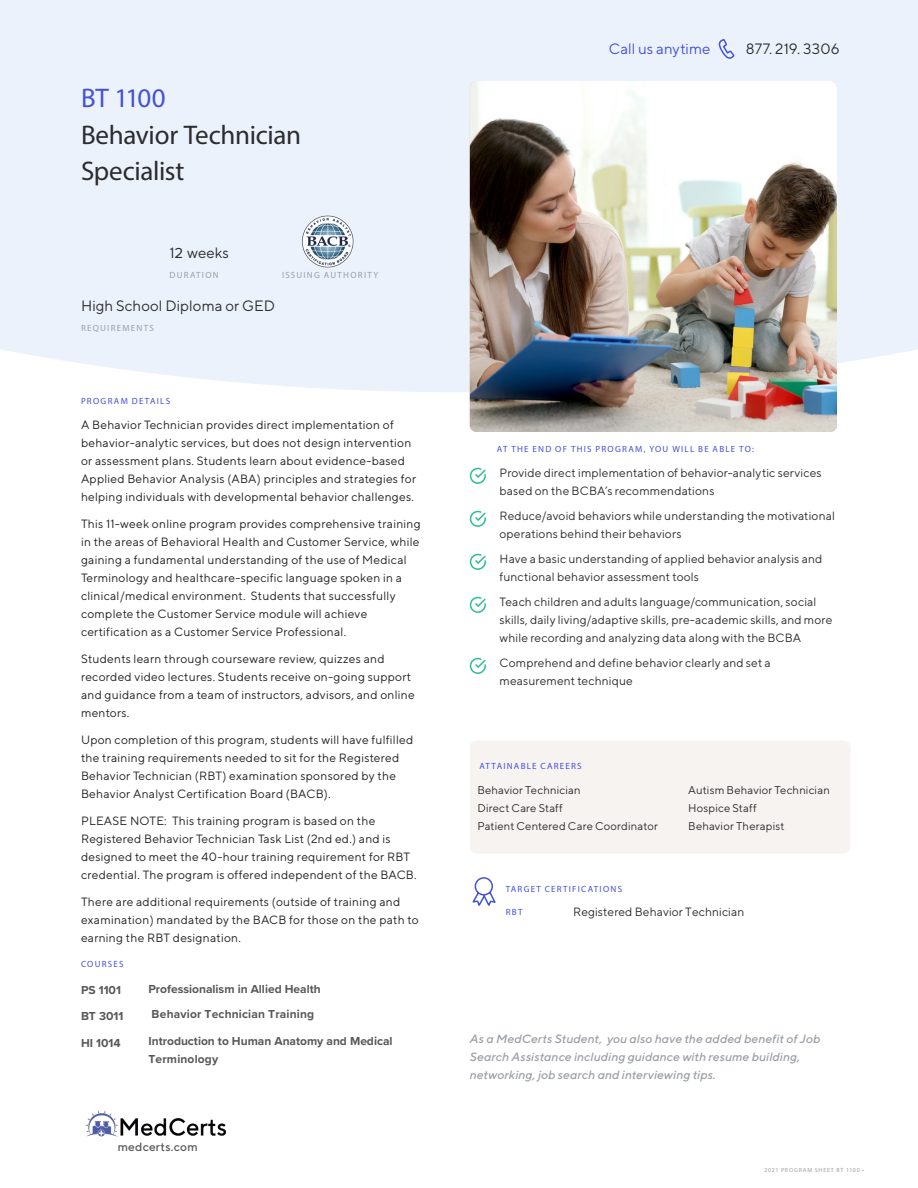
<style>
.page{position:relative;width:918px;height:1188px;background:#fff}
.page>*{position:absolute;margin:0;border:0;box-sizing:border-box;transform-origin:0 0}
.Title_Small_Carbon{font:27px/36px "Myriad Pro";letter-spacing:-.01em;color:#2b2c2e}
.Title_Small_Carbon-2{font:27px "Myriad Pro";letter-spacing:-.035em;color:#4351d8}
.Running_Text_Small{font:15px "TT Norms";letter-spacing:.005em;color:#2b2c2e}
.Running_Text_Small-2{font:15px "TT Norms";color:#4351d8}
.main_description{font:12px/18px "TT Norms";letter-spacing:.02em;color:#231f20}
.Running_Text_Extra_S{font:12px/18px "TT Norms";letter-spacing:.01em;color:#2b2c2e}
.Running_Text_Extra_S-2{font:italic 500 12px/18px "TT Norms";letter-spacing:.01em;color:#9b9fa5}
.Running_Text_Extra_S-3{font:700 12px/25.2px "Proxima Nova";color:#57585a}
.Running_Text_Extra_S-4{font:500 12px "TT Norms";letter-spacing:.015em;color:#57585a}
.Running_Text_Extra_S-5{font:11.25px "TT Norms";letter-spacing:.015em;color:#2a2b2d}
.Running_Text_Medium{font:9px "Myriad Pro";letter-spacing:.14em;color:#4351d8}
.Running_Text_Medium-2{font:9px "Myriad Pro";letter-spacing:.14em;color:#9b9fa5}
.Running_Text_Medium-3{font:6px "Myriad Pro";letter-spacing:.105em;color:#9b9fa5}
.s1{font-family:"Proxima Nova"}
</style>
<div class="page">
<div style="left:0;top:0;width:918px;height:392px;background:#ecf2fc"></div>
<svg style="left:469px;top:467px;width:17px;height:17px"></svg>
<svg style="left:469px;top:510px;width:17px;height:17px"></svg>
<svg style="left:469px;top:553px;width:17px;height:17px"></svg>
<svg style="left:469px;top:596px;width:17px;height:17px"></svg>
<svg style="left:469px;top:657px;width:17px;height:17px"></svg>
<img style="left:470px;top:81px;width:367px;height:351px">
<svg style="left:718px;top:38px;width:17px;height:22px"></svg>
<svg style="left:472px;top:877px;width:24px;height:29px"></svg>
<div style="left:470px;top:741px;width:381px;height:113px;background:#f7f3f1;border-radius:7px"></div>
<img style="left:298px;top:216px;width:62px;height:53px">
<img style="left:85px;top:1110px;width:141px;height:27px">
<p class="Title_Small_Carbon-2" style="left:81px;top:81px;width:86px">BT 1100</p>
<p class="Title_Small_Carbon" style="left:81px;top:116px;width:222px">Behavior Technician<br>Specialist</p>
<p class="Running_Text_Small" style="left:169px;top:243px;width:61px">1<span class="s1">2</span> weeks</p>
<p class="Running_Text_Medium-2" style="left:170px;top:269px;width:51px">DURATION</p>
<p class="Running_Text_Medium-2" style="left:282px;top:269px;width:98px">ISSUING AUTHORITY</p>
<p class="Running_Text_Small" style="left:81px;top:296px;width:195px">High School Diploma or GED</p>
<p class="Running_Text_Medium-2" style="left:81px;top:322px;width:74px">REQUIREMENTS</p>
<p class="Running_Text_Medium" style="left:81px;top:395px;width:91px">PROGRAM DETAILS</p>
<p class="main_description" style="left:81px;top:415px;width:337px">A Behavior Technician provides direct implementation of behavior-analytic services, but does not design intervention or assessment plans. Students learn about evidence-based Applied Behavior Analysis (ABA) principles and strategies for helping individuals with developmental behavior challenges.</p>
<p class="main_description" style="left:81px;top:514px;width:341px">This 11-week online program provides comprehensive training in the areas of Behavioral Health and Customer Service, while gaining a fundamental understanding of the use of Medical Terminology and healthcare-specific language spoken in a clinical/medical environment. Students that successfully complete the Customer Service module will achieve certification as a Customer Service Professional.</p>
<p class="main_description" style="left:81px;top:649px;width:335px">Students learn through courseware review, quizzes and recorded video lectures. Students receive on-going support and guidance from a team of instructors, advisors, and online mentors.</p>
<p class="main_description" style="left:81px;top:730px;width:334px">Upon completion of this program, students will have fulfilled the training requirements needed to sit for the Registered Behavior Technician (RBT) examination sponsored by the Behavior Analyst Certification Board (BACB).</p>
<p class="main_description" style="left:81px;top:811px;width:337px">PLEASE NOTE: This training program is based on the Registered Behavior Technician Task List (2nd ed.) and is designed to meet the 40-hour training requirement for RBT credential. The program is offered independent of the BACB.</p>
<p class="main_description" style="left:81px;top:892px;width:339px">There are additional requirements (outside of training and examination) mandated by the BACB for those on the path to earning the RBT designation.</p>
<p class="Running_Text_Medium" style="left:81px;top:958px;width:44px">COURSES</p>
<p class="Running_Text_Extra_S-3" style="left:81px;top:977px;width:41px">PS 1101</p>
<p class="Running_Text_Extra_S-3" style="left:81px;top:1003px;width:44px">BT 3011</p>
<p class="Running_Text_Extra_S-3" style="left:81px;top:1030px;width:41px">HI 1014</p>
<p class="Running_Text_Extra_S-3" style="left:148px;top:977px;width:174px">Professionalism in Allied Health<br>Behavior Technician Training</p>
<p class="Running_Text_Extra_S-3" style="left:148px;top:1032px;width:246px;line-height:18px">Introduction to Human Anatomy and Medical<br>Terminology</p>
<p class="Running_Text_Extra_S-4" style="left:118px;top:1140px;width:81px">medcerts.com</p>
<p class="Running_Text_Small-2" style="left:609px;top:40px;width:103px">Call us anytime</p>
<p class="Running_Text_Small" style="left:746px;top:40px;width:95px">877. 219. 3306</p>
<p class="Running_Text_Medium" style="left:497px;top:444px;width:259px">AT THE END OF THIS PROGRAM, YOU WILL BE ABLE TO:</p>
<p class="Running_Text_Extra_S" style="left:500px;top:464px;width:324px">Provide direct implementation of behavior-analytic services based on the BCBA’s recommendations</p>
<p class="Running_Text_Extra_S" style="left:500px;top:507px;width:337px">Reduce/avoid behaviors while understanding the motivational operations behind their behaviors</p>
<p class="Running_Text_Extra_S" style="left:500px;top:550px;width:324px">Have a basic understanding of applied behavior analysis and functional behavior assessment tools</p>
<p class="Running_Text_Extra_S" style="left:500px;top:593px;width:335px">Teach children and adults language/communication, social skills, daily living/adaptive skills, pre-academic skills, and more while recording and analyzing data along with the BCBA</p>
<p class="Running_Text_Extra_S" style="left:500px;top:654px;width:273px">Comprehend and define behavior clearly and set a measurement technique</p>
<p class="Running_Text_Medium" style="left:479px;top:760px;width:104px">ATTAINABLE CAREERS</p>
<p class="Running_Text_Extra_S-5" style="left:477px;top:783px;width:105px">Behavior Technician</p>
<p class="Running_Text_Extra_S-5" style="left:477px;top:801px;width:87px">Direct Care Staff</p>
<p class="Running_Text_Extra_S-5" style="left:477px;top:819px;width:182px">Patient Centered Care Coordinator</p>
<p class="Running_Text_Medium" style="left:506px;top:883px;width:118px">TARGET CERTIFICATIONS</p>
<p class="Running_Text_Extra_S-5" style="left:688px;top:783px;width:143px">Autism Behavior Technician</p>
<p class="Running_Text_Extra_S-5" style="left:688px;top:801px;width:70px">Hospice Staff</p>
<p class="Running_Text_Extra_S-5" style="left:688px;top:819px;width:98px">Behavior Therapist</p>
<p class="Running_Text_Medium" style="left:506px;top:906px;width:18px">RBT</p>
<p class="Running_Text_Extra_S" style="left:573px;top:903px;width:173px">Registered Behavior Technician</p>
<p class="Running_Text_Extra_S-2" style="left:470px;top:1029px;width:352px">As a MedCerts Student, you also have the added benefit of Job<br>Search Assistance including guidance with resume building, networking, job search and interviewing tips.</p>
<p class="Running_Text_Medium-3" style="left:765px;top:1166px;width:26px">2021 Program</p>
<p class="Running_Text_Medium-3" style="left:815px;top:1166px;width:7px">Sheet</p>
<p class="Running_Text_Medium-3" style="left:837px;top:1166px;width:29px">BT 1100 •</p>
</div>
